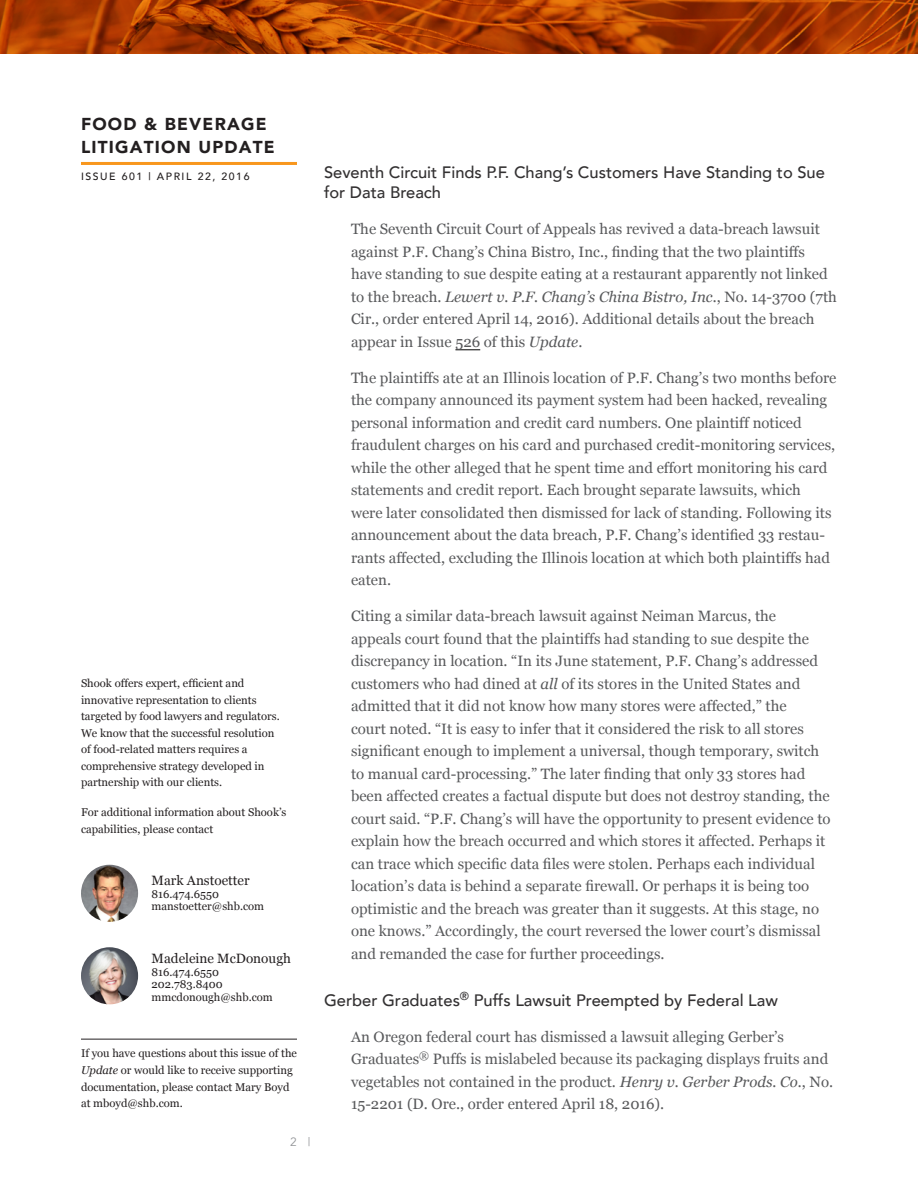
<style>
.page{position:relative;width:918px;height:1188px;background:#fff}
.page>*{position:absolute;margin:0;border:0;box-sizing:border-box;transform-origin:0 0}
.t1{font:900 17.25px/22.5px "Avenir";letter-spacing:.07em;color:#231f20}
.t2{font:500 16.5px/19.8px "Avenir";color:#333132}
.t3{font:15px/22.5px "Georgia";color:#58595b}
.t4{font:13.5px "Georgia";color:#231f20}
.t5{font:12px "Avenir";color:#939598}
.t6{font:11.25px/16.5px "Georgia";color:#231f20}
.t7{font:500 10.5px "Avenir";letter-spacing:.15em;color:#231f20}
.s1{font-style:italic}
</style>
<div class="page">
<hr style="left:81px;top:162px;width:216px;height:3px;background:#f8971d">
<svg style="left:0;top:0;width:918px;height:54px;background:#a83c02"></svg>
<svg style="left:455px;top:349px;width:25px;height:1px"></svg>
<hr style="left:81px;top:1039px;width:216px;height:1px;background:#231f20">
<img style="left:81px;top:865px;width:57px;height:57px;border-radius:29px">
<img style="left:81px;top:947px;width:57px;height:57px;border-radius:29px">
<p class="t1" style="left:81px;top:113px;width:195px">FOOD &amp; BEVERAGE<br>LITIGATION UPDATE</p>
<p class="t7" style="left:81px;top:167px;width:170px">ISSUE 601 | APRIL 22, 2016</p>
<p class="t6" style="left:81px;top:675px;width:200px">Shook offers expert, efficient and innovative representation to clients targeted by food lawyers and regulators.<br>We know that the successful resolution of food-related matters requires a comprehensive strategy developed in partnership with our clients.</p>
<p class="t6" style="left:81px;top:804px;width:207px">For additional information about Shook’s capabilities, please contact</p>
<p class="t4" style="left:152px;top:872px;width:100px">Mark Anstoetter</p>
<p class="t6" style="left:152px;top:888px;width:114px;line-height:12.8px">816.474.6550 manstoetter@shb.com</p>
<p class="t4" style="left:152px;top:950px;width:141px">Madeleine McDonough</p>
<p class="t6" style="left:152px;top:966px;width:123px;line-height:12.8px">816.474.6550<br>202.783.8400 mmcdonough@shb.com</p>
<p class="t6" style="left:81px;top:1046px;width:217px">If you have questions about this issue of the <span class="s1">Update</span> or would like to receive supporting documentation, please contact Mary Boyd at mboyd@shb.com.</p>
<p class="t5" style="left:290px;top:1135px;width:22px">2 |</p>
<p class="t2" style="left:324px;top:162px;width:502px">Seventh Circuit Finds P.F. Chang’s Customers Have Standing to Sue for Data Breach</p>
<p class="t3" style="left:351px;top:218px;width:487px">The Seventh Circuit Court of Appeals has revived a data-breach lawsuit against P.F. Chang’s China Bistro, Inc., finding that the two plaintiffs have standing to sue despite eating at a restaurant apparently not linked to the breach. <span class="s1">Lewert v. P.F. Chang’s China Bistro, Inc.</span>, No. 14-3700 (7th Cir., order entered April 14, 2016). Additional details about the breach appear in Issue 526 of this <span class="s1">Update</span>.</p>
<p class="t3" style="left:351px;top:367px;width:487px">The plaintiffs ate at an Illinois location of P.F. Chang’s two months before the company announced its payment system had been hacked, revealing personal information and credit card numbers. One plaintiff noticed fraudulent charges on his card and purchased credit-monitoring services, while the other alleged that he spent time and effort monitoring his card statements and credit report. Each brought separate lawsuits, which<br>were later consolidated then dismissed for lack of standing. Following its announcement about the data breach, P.F. Chang’s identified 33 restau&shy;rants affected, excluding the Illinois location at which both plaintiffs had eaten.</p>
<p class="t3" style="left:351px;top:605px;width:481px">Citing a similar data-breach lawsuit against Neiman Marcus, the<br>appeals court found that the plaintiffs had standing to sue despite the discrepancy in location. “In its June statement, P.F. Chang’s addressed customers who had dined at <span class="s1">all</span> of its stores in the United States and admitted that it did not know how many stores were affected,” the<br>court noted. “It is easy to infer that it considered the risk to all stores significant enough to implement a universal, though temporary, switch to manual card-processing.” The later finding that only 33 stores had been affected creates a factual dispute but does not destroy standing, the court said. “P.F. Chang’s will have the opportunity to present evidence to explain how the breach occurred and which stores it affected. Perhaps it can trace which specific data files were stolen. Perhaps each individual location’s data is behind a separate firewall. Or perhaps it is being too optimistic and the breach was greater than it suggests. At this stage, no one knows.” Accordingly, the court reversed the lower court’s dismissal and remanded the case for further proceedings.</p>
<p class="t2" style="left:324px;top:989px;width:455px">Gerber Graduates<sup>®</sup> Puffs Lawsuit Preempted by Federal Law</p>
<p class="t3" style="left:351px;top:1025px;width:484px">An Oregon federal court has dismissed a lawsuit alleging Gerber’s Graduates<sup>®</sup> Puffs is mislabeled because its packaging displays fruits and vegetables not contained in the product. <span class="s1">Henry v. Gerber Prods. Co.</span>, No.<br>15-2201 (D. Ore., order entered April 18, 2016).</p>
</div>
